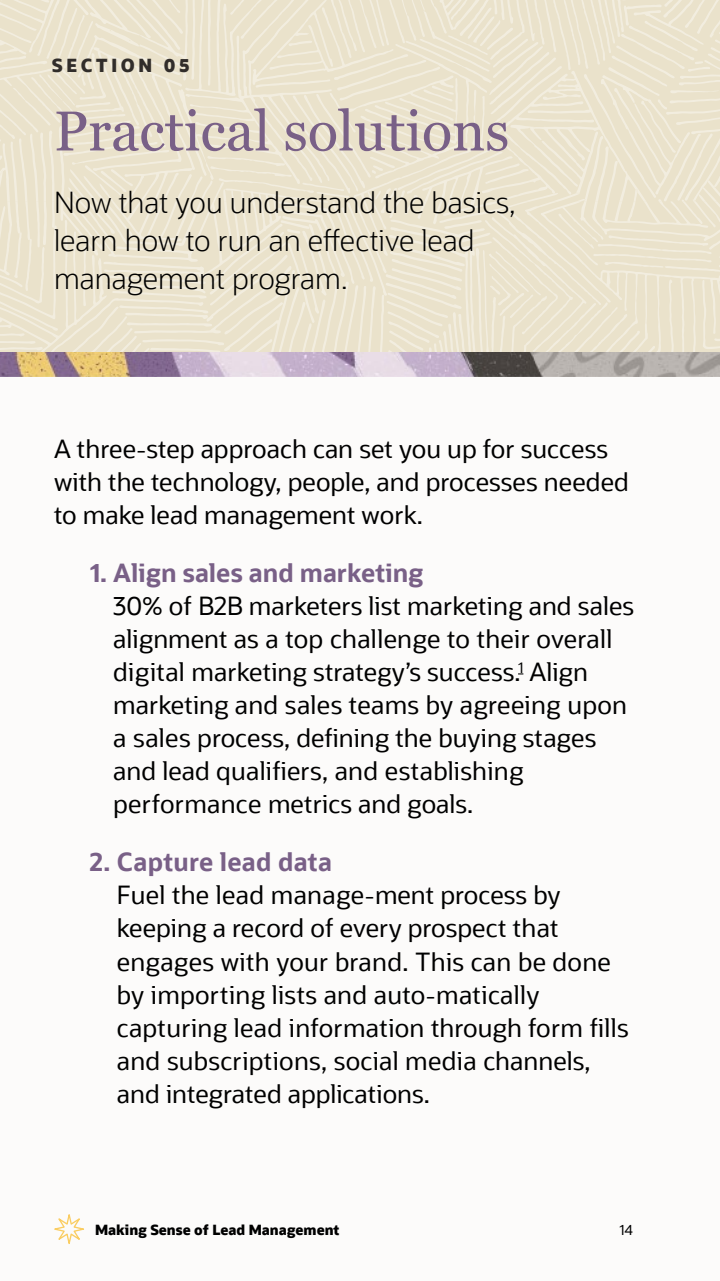
<style>
.page{position:relative;width:720px;height:1281px;background:#fff}
.page>*{position:absolute;margin:0;border:0;box-sizing:border-box;transform-origin:0 0}
.t1{font:56px "Georgia";color:#796087}
.t2{font:300 29px/38px "Oracle Sans";color:#000}
.t3{font:25px/33px "Oracle Sans";color:#000}
.t4{font:700 25px "Oracle Sans";color:#796087}
.t5{font:800 18px "Oracle Sans";letter-spacing:.2em;color:#312d2a}
.t6{font:800 14px "Oracle Sans";color:#000}
.t7{font:14px "Oracle Sans";color:#000}
</style>
<div class="page">
<div style="left:0;top:0;width:720px;height:1280px;background:#fcfbfa"></div>
<svg style="left:0;top:0;width:720px;height:353px;background:#ebe4cf"></svg>
<img style="left:0;top:353px;width:720px;height:23px">
<svg style="left:54px;top:1214px;width:30px;height:29px"></svg>
<p class="t5" style="left:52px;top:54px;width:139px">SECTION 05</p>
<p class="t5" style="left:179px;top:54px;width:9px">1</p>
<p class="t1" style="left:54px;top:90px;width:457px">Practical solutions</p>
<p class="t2" style="left:54px;top:183px;width:463px">Now that you understand the basics, learn how to run an effective lead management program.</p>
<p class="t3" style="left:54px;top:432px;width:577px">A three-step approach can set you up for success with the technology, people, and processes needed to make lead management work.</p>
<p class="t4" style="left:90px;top:557px;width:335px">1. Align sales and marketing</p>
<p class="t3" style="left:113px;top:589px;width:522px">30% of B2B marketers list marketing and sales alignment as a top challenge to their overall digital marketing strategy’s success.<sup>1</sup> Align marketing and sales teams by agreeing upon</p>
<p class="t3" style="left:113px;top:721px;width:485px">a sales process, defining the buying stages</p>
<p class="t3" style="left:113px;top:754px;width:412px">and lead qualifiers, and establishing</p>
<p class="t3" style="left:113px;top:787px;width:361px">performance metrics and goals.</p>
<p class="t4" style="left:90px;top:846px;width:244px">2. Capture lead data</p>
<p class="t3" style="left:117px;top:878px;width:496px">Fuel the lead manage-ment process by keeping a record of every prospect that engages with your brand. This can be done by importing lists and auto-matically</p>
<p class="t3" style="left:117px;top:1010px;width:513px">capturing lead information through form fills</p>
<p class="t3" style="left:117px;top:1043px;width:475px">and subscriptions, social media channels,</p>
<p class="t3" style="left:117px;top:1076px;width:315px">and integrated applications.</p>
<p class="t6" style="left:95px;top:1220px;width:246px">Making Sense of Lead Management</p>
<p class="t7" style="left:619px;top:1221px;width:15px">14</p>
</div>
